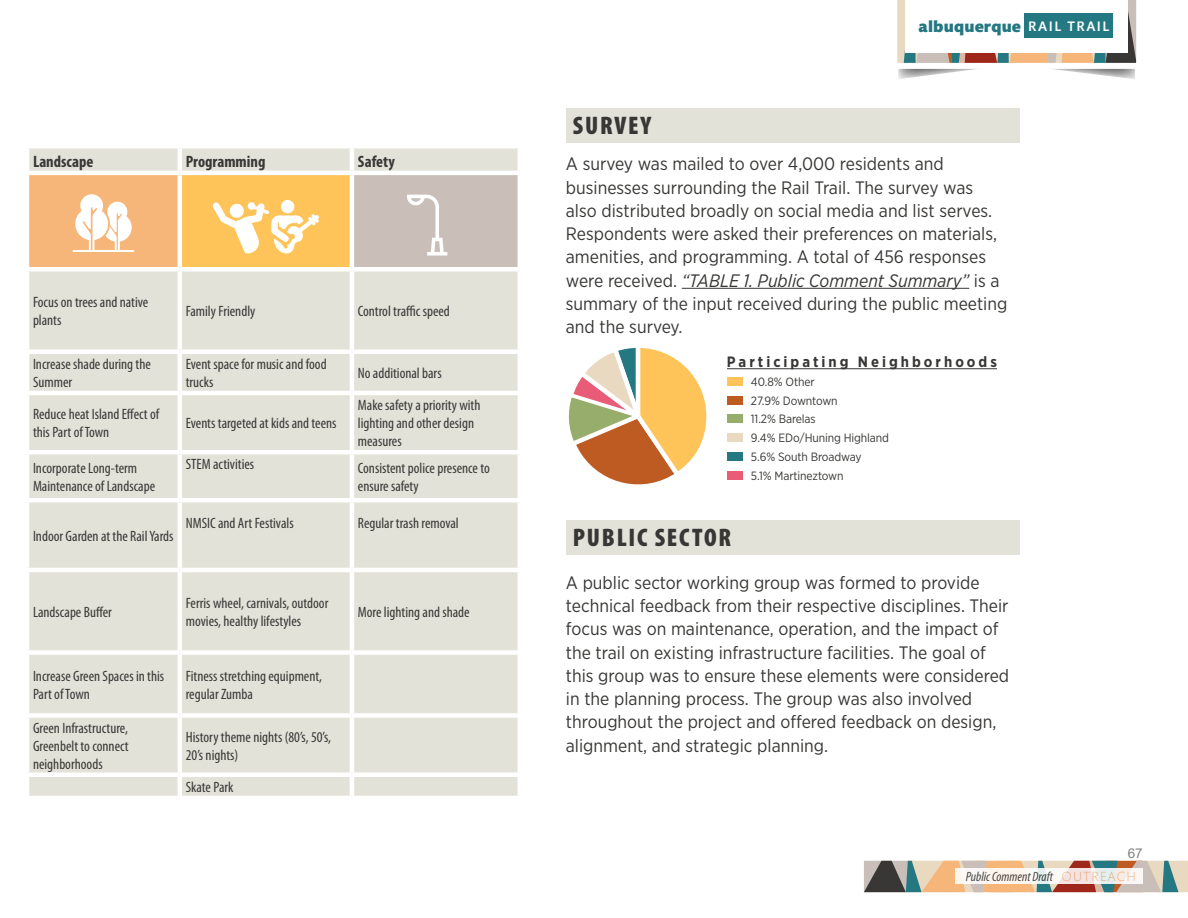
<style>
.page{position:relative;width:1188px;height:918px;background:#fff}
.page>*{position:absolute;margin:0;border:0;box-sizing:border-box;transform-origin:0 0}
.t1{font:900 condensed 25.5px "Myriad Pro";letter-spacing:.07em;color:#383735}
.t2{font:18px/23.2px "Gotham Narrow";color:#383735}
.t3{font:700 condensed 16.5px "Myriad Pro";color:#383735}
.t4{font:900 16.5px "Mundo Sans";letter-spacing:.01em;color:#247882}
.t5{font:condensed 15px/18px "Myriad Pro";color:#383735}
.t6{font:700 15px "Gotham Narrow";letter-spacing:.2em;color:#383735}
.t7{font:italic condensed 13.5px "Myriad Pro";color:#383735}
.t8{font:13.5px "Arial";color:#717073}
.t9{font:12px/18.8px "Gotham Narrow";letter-spacing:-.01em;color:#383735}
.s1{font-weight:500;font-size:14.1px;color:#fff}
.s2{font-style:italic}
.s3{font-family:"Mundo Sans";font-weight:300;font-style:normal;font-stretch:normal;color:#f6b679}
</style>
<div class="page">
<div style="left:29px;top:148px;width:489px;height:648px;background:#e3e2d9"></div>
<div style="left:27px;top:173px;width:153px;height:96px;background:#f6b679"></div>
<div style="left:180px;top:173px;width:172px;height:96px;background:#fec45a"></div>
<div style="left:352px;top:173px;width:168px;height:96px;background:#c9beb8"></div>
<hr style="left:178px;top:148px;width:4px;height:23px;background:#fff">
<hr style="left:350px;top:148px;width:4px;height:23px;background:#fff">
<hr style="left:27px;top:171px;width:153px;height:4px;background:#fff">
<hr style="left:25px;top:175px;width:4px;height:92px;background:#fff">
<hr style="left:180px;top:171px;width:172px;height:4px;background:#fff">
<hr style="left:178px;top:175px;width:4px;height:92px;background:#fff">
<hr style="left:352px;top:171px;width:170px;height:4px;background:#fff">
<hr style="left:350px;top:175px;width:4px;height:92px;background:#fff">
<hr style="left:518px;top:175px;width:4px;height:92px;background:#fff">
<div style="left:27px;top:267px;width:153px;height:5px;background:#fff"></div>
<div style="left:180px;top:267px;width:172px;height:5px;background:#fff"></div>
<hr style="left:178px;top:271px;width:4px;height:78px;background:#fff">
<div style="left:352px;top:267px;width:170px;height:5px;background:#fff"></div>
<hr style="left:350px;top:271px;width:4px;height:78px;background:#fff">
<div style="left:27px;top:349px;width:153px;height:5px;background:#fff"></div>
<div style="left:180px;top:349px;width:172px;height:5px;background:#fff"></div>
<hr style="left:178px;top:354px;width:4px;height:37px;background:#fff">
<div style="left:352px;top:349px;width:170px;height:5px;background:#fff"></div>
<hr style="left:350px;top:354px;width:4px;height:37px;background:#fff">
<hr style="left:27px;top:391px;width:153px;height:4px;background:#fff">
<hr style="left:180px;top:391px;width:172px;height:4px;background:#fff">
<hr style="left:178px;top:395px;width:4px;height:55px;background:#fff">
<hr style="left:352px;top:391px;width:170px;height:4px;background:#fff">
<hr style="left:350px;top:395px;width:4px;height:55px;background:#fff">
<hr style="left:27px;top:450px;width:153px;height:4px;background:#fff">
<hr style="left:180px;top:450px;width:172px;height:4px;background:#fff">
<hr style="left:178px;top:454px;width:4px;height:44px;background:#fff">
<hr style="left:352px;top:450px;width:170px;height:4px;background:#fff">
<hr style="left:350px;top:454px;width:4px;height:44px;background:#fff">
<hr style="left:27px;top:498px;width:153px;height:4px;background:#fff">
<hr style="left:180px;top:498px;width:172px;height:4px;background:#fff">
<hr style="left:178px;top:502px;width:4px;height:66px;background:#fff">
<hr style="left:352px;top:498px;width:170px;height:4px;background:#fff">
<hr style="left:350px;top:502px;width:4px;height:66px;background:#fff">
<hr style="left:27px;top:568px;width:153px;height:4px;background:#fff">
<hr style="left:180px;top:568px;width:172px;height:4px;background:#fff">
<hr style="left:178px;top:572px;width:4px;height:78px;background:#fff">
<hr style="left:352px;top:568px;width:170px;height:4px;background:#fff">
<hr style="left:350px;top:572px;width:4px;height:78px;background:#fff">
<div style="left:27px;top:650px;width:153px;height:5px;background:#fff"></div>
<div style="left:180px;top:650px;width:172px;height:5px;background:#fff"></div>
<hr style="left:178px;top:655px;width:4px;height:58px;background:#fff">
<div style="left:352px;top:650px;width:170px;height:5px;background:#fff"></div>
<hr style="left:350px;top:655px;width:4px;height:58px;background:#fff">
<div style="left:27px;top:713px;width:153px;height:5px;background:#fff"></div>
<div style="left:180px;top:713px;width:172px;height:5px;background:#fff"></div>
<hr style="left:178px;top:718px;width:4px;height:54px;background:#fff">
<div style="left:352px;top:713px;width:170px;height:5px;background:#fff"></div>
<hr style="left:350px;top:718px;width:4px;height:54px;background:#fff">
<div style="left:27px;top:772px;width:153px;height:5px;background:#fff"></div>
<div style="left:180px;top:772px;width:172px;height:5px;background:#fff"></div>
<hr style="left:178px;top:777px;width:4px;height:19px;background:#fff">
<div style="left:352px;top:772px;width:170px;height:5px;background:#fff"></div>
<hr style="left:350px;top:777px;width:4px;height:19px;background:#fff">
<svg style="left:72px;top:194px;width:62px;height:58px"></svg>
<svg style="left:281px;top:200px;width:13px;height:13px"></svg>
<svg style="left:212px;top:202px;width:107px;height:52px"></svg>
<svg style="left:407px;top:195px;width:40px;height:61px"></svg>
<svg style="left:897px;top:0;width:240px;height:79px"></svg>
<div style="left:906px;top:0;width:222px;height:53px;background:#fff"></div>
<div style="left:1024px;top:13px;width:89px;height:25px;background:#247882"></div>
<div style="left:566px;top:108px;width:453px;height:34px;background:#e3e2d9"></div>
<hr style="left:682px;top:288px;width:287px;height:1px;background:#383735">
<div style="left:566px;top:521px;width:453px;height:34px;background:#e3e2d9"></div>
<svg style="left:568px;top:347px;width:139px;height:138px"></svg>
<hr style="left:727px;top:368px;width:270px;height:1px;background:#383735">
<div style="left:727px;top:377px;width:15px;height:9px;background:#fec45a"></div>
<div style="left:727px;top:396px;width:15px;height:9px;background:#be5b22"></div>
<div style="left:727px;top:414px;width:15px;height:9px;background:#96ad6b"></div>
<div style="left:727px;top:433px;width:15px;height:9px;background:#e9d9c0"></div>
<div style="left:727px;top:452px;width:15px;height:9px;background:#247882"></div>
<div style="left:727px;top:471px;width:15px;height:9px;background:#e85c78"></div>
<svg style="left:864px;top:861px;width:324px;height:31px;background:#ae9d88"></svg>
<svg style="left:956px;top:868px;width:187px;height:16px;fill:#f8f6ef"></svg>
<p class="t3" style="left:33px;top:151px;width:62px">Landscape</p>
<p class="t3" style="left:186px;top:151px;width:81px">Programming</p>
<p class="t3" style="left:358px;top:151px;width:38px">Safety</p>
<p class="t5" style="left:33px;top:293px;width:117px">Focus on trees and native plants</p>
<p class="t5" style="left:186px;top:302px;width:71px">Family Friendly</p>
<p class="t5" style="left:358px;top:302px;width:94px">Control traffic speed</p>
<p class="t5" style="left:33px;top:355px;width:119px">Increase shade during the<br>Summer</p>
<p class="t5" style="left:186px;top:355px;width:142px">Event space for music and food trucks</p>
<p class="t5" style="left:358px;top:364px;width:85px">No additional bars</p>
<p class="t5" style="left:33px;top:405px;width:128px">Reduce heat Island Effect of this Part of Town</p>
<p class="t5" style="left:186px;top:414px;width:152px">Events targeted at kids and teens</p>
<p class="t5" style="left:358px;top:396px;width:124px">Make safety a priority with lighting and other design measures</p>
<p class="t5" style="left:33px;top:459px;width:124px">Incorporate Long-term<br>Maintenance of Landscape</p>
<p class="t5" style="left:186px;top:455px;width:70px">STEM activities</p>
<p class="t5" style="left:358px;top:459px;width:133px">Consistent police presence to ensure safety</p>
<p class="t5" style="left:33px;top:527px;width:142px">Indoor Garden at the Rail Yards</p>
<p class="t5" style="left:186px;top:514px;width:109px">NMSIC and Art Festivals</p>
<p class="t5" style="left:358px;top:514px;width:102px">Regular trash removal</p>
<p class="t5" style="left:33px;top:603px;width:80px">Landscape Buffer</p>
<p class="t5" style="left:186px;top:594px;width:144px">Ferris wheel, carnivals, outdoor movies, healthy lifestyles</p>
<p class="t5" style="left:358px;top:603px;width:113px">More lighting and shade</p>
<p class="t5" style="left:33px;top:666px;width:133px">Increase Green Spaces in this<br>Part of Town</p>
<p class="t5" style="left:186px;top:666px;width:138px">Fitness stretching equipment, regular Zumba</p>
<p class="t5" style="left:33px;top:719px;width:97px;text-align:justify">Green Infrastructure, Greenbelt to connect neighborhoods</p>
<p class="t5" style="left:186px;top:728px;width:147px">History theme nights (80’s, 50’s,<br>20’s nights)</p>
<p class="t5" style="left:186px;top:778px;width:49px">Skate Park</p>
<p class="t4" style="left:919px;top:17px;width:192px">albuquerque <span class="s1">RAIL TRAIL</span></p>
<h1 class="t1" style="left:573px;top:111px;width:80px">SURVEY</h1>
<p class="t2" style="left:566px;top:152px;width:443px">A survey was mailed to over 4,000 residents and businesses surrounding the Rail Trail. The survey was also distributed broadly on social media and list serves.<br>Respondents were asked their preferences on materials, amenities, and programming. A total of 456 responses were received. <span class="s2">“TABLE 1. Public Comment Summary”</span> is a summary of the input received during the public meeting and the survey.</p>
<p class="t6" style="left:727px;top:352px;width:272px">Participating Neighborhoods</p>
<p class="t9" style="left:751px;top:372px;width:140px">40.8% Other<br>27.9% Downtown<br>11.2% Barelas<br>9.4% EDo/Huning Highland<br>5.6% South Broadway<br>5.1% Martineztown</p>
<h1 class="t1" style="left:573px;top:524px;width:160px">PUBLIC SECTOR</h1>
<p class="t2" style="left:566px;top:570px;width:445px">A public sector working group was formed to provide technical feedback from their respective disciplines. Their focus was on maintenance, operation, and the impact of the trail on existing infrastructure facilities. The goal of this group was to ensure these elements were considered in the planning process. The group was also involved throughout the project and offered feedback on design, alignment, and strategic planning.</p>
<p class="t8" style="left:1128px;top:844px;width:17px">67</p>
<p class="t7" style="left:966px;top:868px;width:172px">Public Comment Draft <span class="s3">OUTREACH</span></p>
</div>
